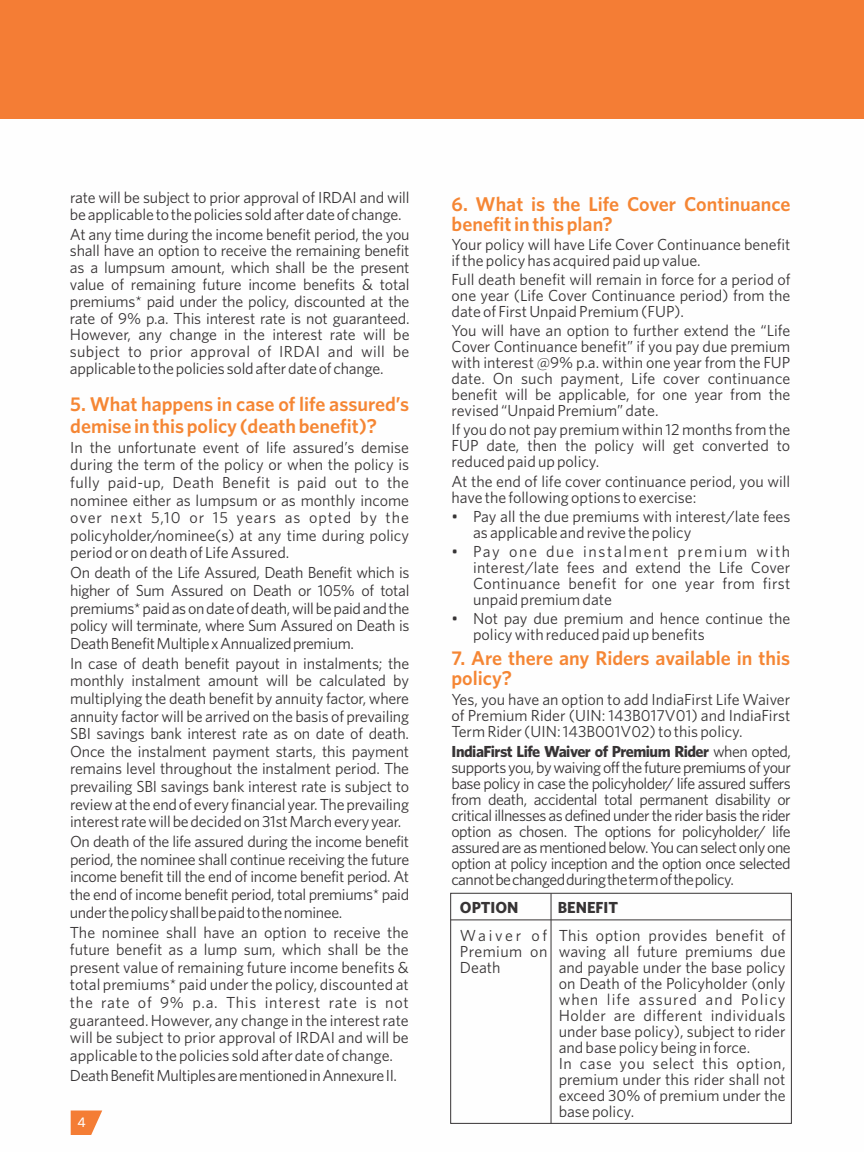
<style>
.page{position:relative;width:864px;height:1152px;background:#fff}
.page>*{position:absolute;margin:0;border:0;box-sizing:border-box;transform-origin:0 0}
.t1{font:600 20px/20px "Whitney";color:#f58634}
.t2{font:16px/16px "Whitney";color:#373435;text-align:justify}
.t3{font:16px "Whitney";letter-spacing:-.025em;color:#373435}
.t4{font:700 16px "Whitney";color:#373435}
.t5{font:500 14px "Whitney";color:#fefefe}
.s1{font-weight:700}
</style>
<div class="page">
<div style="left:0;top:0;width:864px;height:119px;background:#f47d35"></div>
<svg style="left:71px;top:1111px;width:31px;height:24px"></svg>
<hr style="left:451px;top:919px;width:340px;height:1px;background:#373435">
<div style="left:450px;top:893px;width:342px;height:231px;border:1px solid #373435"></div>
<hr style="left:551px;top:893px;width:1px;height:230px;background:#373435">
<p class="t2" style="left:70px;top:190px;width:341px;line-height:16.8px">rate will be subject to prior approval of IRDAI and will beapplicabletothepolicies soldafterdateofchange.</p>
<p class="t2" style="left:70px;top:227px;width:341px;line-height:16.8px">At any time during the income benefit period, the you shall have an option to receive the remaining benefit as a lumpsum amount, which shall be the present value of remaining future income benefits &amp; total premiums* paid under the policy, discounted at the rate of 9% p.a. This interest rate is not guaranteed.<br>However, any change in the interest rate will be subject to prior approval of IRDAI and will be applicabletothepolicies soldafterdateofchange.</p>
<p class="t1" style="left:70px;top:394px;width:340px;line-height:22px">5. What happens in case of life assured’s demise in this policy (death benefit)?</p>
<p class="t2" style="left:70px;top:440px;width:340px;line-height:17.6px">In the unfortunate event of life assured’s demise during the term of the policy or when the policy is fully paid-up, Death Benefit is paid out to the nominee either as lumpsum or as monthly income over next 5,10 or 15 years as opted by the policyholder/nominee(s) at any time during policy period or on death of Life Assured.</p>
<p class="t2" style="left:70px;top:565px;width:341px;line-height:17.6px">On death of the Life Assured, Death Benefit which is higher of Sum Assured on Death or 105% of total premiums*paidasondateofdeath,willbepaidandthe policy will terminate, where Sum Assured on Death is DeathBenefitMultiplexAnnualizedpremium.</p>
<p class="t2" style="left:70px;top:656px;width:341px;line-height:17.6px">In case of death benefit payout in instalments; the monthly instalment amount will be calculated by multiplying the death benefit by annuity factor, where annuity factor will be arrived on the basis of prevailing SBI savings bank interest rate as on date of death.<br>Once the instalment payment starts, this payment remains level throughout the instalment period. The prevailing SBI savings bank interest rate is subject to reviewatthe endof every financial year.Theprevailing interestratewillbedecidedon31stMarcheveryyear.</p>
<p class="t2" style="left:70px;top:834px;width:341px;line-height:17.6px">On death of the life assured during the income benefit period, the nominee shall continue receiving the future income benefit till the end of income benefit period. At the end of income benefit period, total premiums* paid underthepolicyshallbepaidtothenominee.</p>
<p class="t2" style="left:70px;top:924px;width:340px;line-height:17.6px">The nominee shall have an option to receive the future benefit as a lump sum, which shall be the present value of remaining future income benefits &amp; total premiums* paid under the policy, discounted at the rate of 9% p.a. This interest rate is not guaranteed. However, any change in the interest rate will be subject to prior approval of IRDAI and will be applicable to the policies sold after date of change.</p>
<p class="t3" style="left:70px;top:1069px;width:329px">DeathBenefitMultiplesarementionedinAnnexureII.</p>
<p class="t5" style="left:77px;top:1117px;width:10px">4</p>
<p class="t1" style="left:452px;top:195px;width:340px">6. What is the Life Cover Continuance benefit in this plan?</p>
<p class="t2" style="left:452px;top:238px;width:340px">Your policy will have Life Cover Continuance benefit if the policy has acquired paid up value.</p>
<p class="t2" style="left:452px;top:273px;width:341px">Full death benefit will remain in force for a period of one year (Life Cover Continuance period) from the date of First Unpaid Premium (FUP).</p>
<p class="t2" style="left:452px;top:324px;width:340px">You will have an option to further extend the “Life Cover Continuance benefit” if you pay due premium with interest @9% p.a. within one year from the FUP date. On such payment, Life cover continuance benefit will be applicable, for one year from the revised “Unpaid Premium” date.</p>
<p class="t2" style="left:452px;top:423px;width:340px">If you do not pay premium within 12 months from the FUP date, then the policy will get converted to reduced paid up policy.</p>
<p class="t2" style="left:452px;top:474px;width:340px">At the end of life cover continuance period, you will have the following options to exercise:</p>
<p class="t2" style="left:473px;top:510px;width:319px;text-indent:-22px">• Pay all the due premiums with interest/late fees as applicable and revive the policy</p>
<p class="t2" style="left:473px;top:545px;width:319px;text-indent:-22px">• Pay one due instalment premium with interest/late fees and extend the Life Cover Continuance benefit for one year from first unpaid premium date</p>
<p class="t2" style="left:473px;top:612px;width:319px;text-indent:-22px">• Not pay due premium and hence continue the policy with reduced paid up benefits</p>
<p class="t1" style="left:451px;top:650px;width:340px">7. Are there any Riders available in this policy?</p>
<p class="t2" style="left:451px;top:693px;width:340px">Yes, you have an option to add IndiaFirst Life Waiver of Premium Rider (UIN: 143B017V01) and IndiaFirst Term Rider (UIN: 143B001V02) to this policy.</p>
<p class="t2" style="left:451px;top:745px;width:341px"><span class="s1">IndiaFirst Life Waiver of Premium Rider</span> when opted, supports you,bywaivingoffthefuturepremiumsof your base policy in case the policyholder/ life assured suffers from death, accidental total permanent disability or critical illnesses as defined under the rider basis the rider option as chosen. The options for policyholder/ life assuredareasmentionedbelow.Youcanselectonlyone option at policy inception and the option once selected cannotbechangedduringthetermofthepolicy.</p>
<p class="t4" style="left:460px;top:902px;width:60px">OPTION</p>
<p class="t4" style="left:558px;top:902px;width:62px">BENEFIT</p>
<p class="t2" style="left:460px;top:928px;width:89px">Waiver of Premium on Death</p>
<p class="t2" style="left:559px;top:928px;width:228px;text-align:left">This option provides benefit of waving all future premiums due and payable under the base policy on Death of the Policyholder (only when life assured and Policy<br>Holder are different individuals under base policy), subject to rider and base policy being in force.<br>In case you select this option, premium under this rider shall not exceed 30% of premium under the base policy.</p>
</div>
